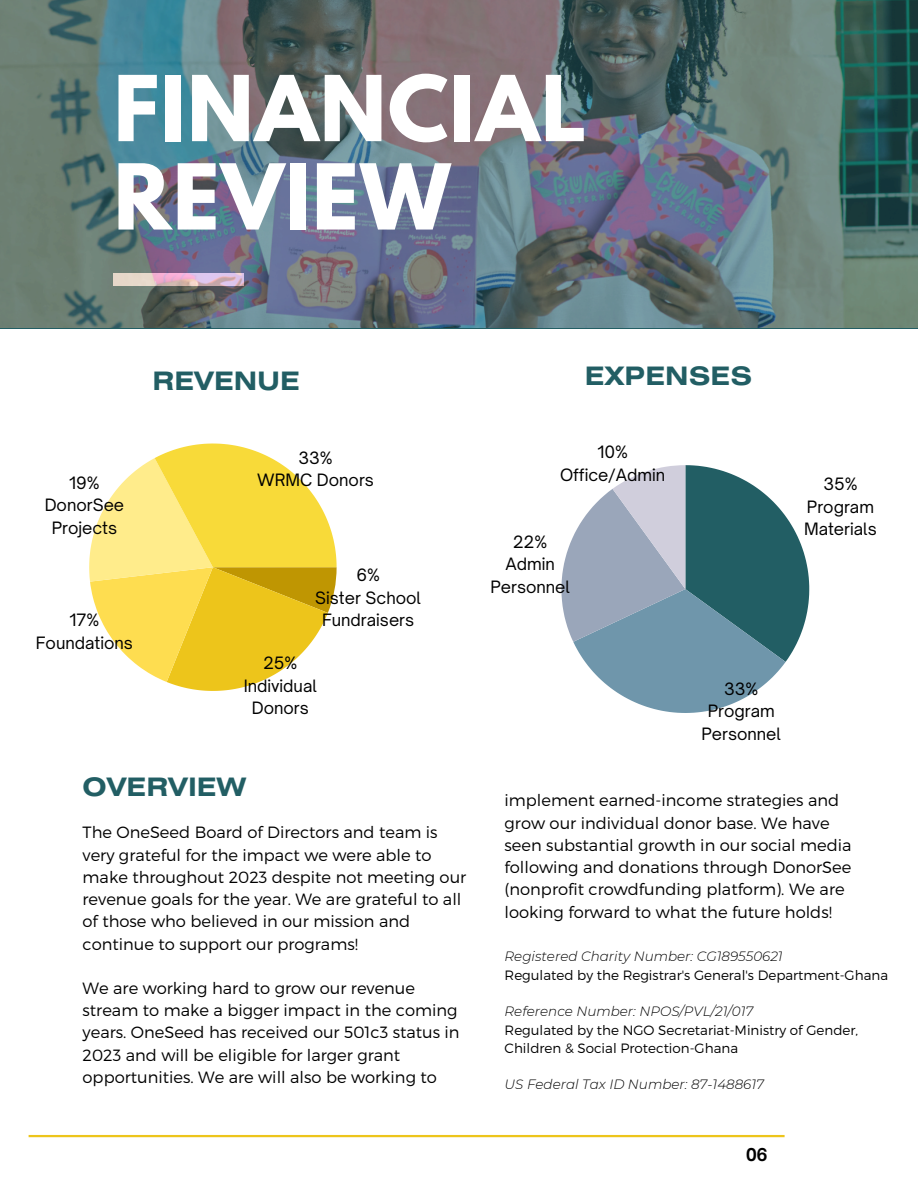
<style>
.page{position:relative;width:918px;height:1188px;background:#fff}
.page>*{position:absolute;margin:0;border:0;box-sizing:border-box;transform-origin:0 0}
.t1{font:700 93.45px/102.6px "League Spartan";letter-spacing:.02em;color:#fff}
.t2{font:700 80.4px/88.3px "League Spartan";letter-spacing:.02em;color:#fff}
.t3{font:700 25.35px "Helios Ext";color:#225e64}
.t4{font:700 16.95px "Open Sauce One";color:#000}
.t5{font:300 16.35px/22.2px "Montserrat";color:#000}
.t6{font:16.35px/22.5px "Open Sauce One";color:#000;text-align:center}
.t7{font:300 13.5px/18px "Montserrat";color:#000}
.t8{font:italic 300 13.5px "Montserrat";color:#000}
</style>
<div class="page">
<img style="left:0;top:0;width:918px;height:328px">
<svg style="left:89px;top:444px;width:248px;height:247px"></svg>
<svg style="left:561px;top:465px;width:248px;height:248px"></svg>
<hr style="left:29px;top:1135px;width:756px;height:2px;background:#edc51b">
<h1 class="t2" style="left:114px;top:75px;width:474px">FINANCIAL<br>REVIEW</h1>
<p class="t1" style="left:114px;top:75px;width:551px">FINANCIAL<br>REVIEW</p>
<h3 class="t6" style="left:45px;top:471px;width:81px">19%<br>DonorSee<br>Projects</h3>
<h4 class="t6" style="left:36px;top:609px;width:99px">17%<br>Foundations</h4>
<h4 class="t3" style="left:153px;top:371px;width:149px">REVENUE</h4>
<h4 class="t3" style="left:585px;top:367px;width:169px">EXPENSES</h4>
<h3 class="t6" style="left:257px;top:446px;width:118px">33%<br>WRMC Donors</h3>
<h4 class="t6" style="left:315px;top:564px;width:107px">6%<br>Sister School<br>Fundraisers</h4>
<h2 class="t6" style="left:244px;top:652px;width:75px">25%<br>Individual<br>Donors</h2>
<h4 class="t6" style="left:560px;top:441px;width:107px">10%<br>Office/Admin</h4>
<h4 class="t6" style="left:490px;top:530px;width:81px">22%<br>Admin<br>Personnel</h4>
<h4 class="t6" style="left:701px;top:677px;width:81px">33%<br>Program<br>Personnel</h4>
<h4 class="t6" style="left:804px;top:473px;width:74px">35%<br>Program<br>Materials</h4>
<p class="t3" style="left:83px;top:777px;width:165px">OVERVIEW</p>
<p class="t5" style="left:83px;top:821px;width:385px">The OneSeed Board of Directors and team is very grateful for the impact we were able to make throughout 2023 despite not meeting our revenue goals for the year. We are grateful to all of those who believed in our mission and continue to support our programs!</p>
<p class="t5" style="left:83px;top:976px;width:379px">We are working hard to grow our revenue stream to make a bigger impact in the coming years. OneSeed has received our 501c3 status in 2023 and will be eligible for larger grant opportunities. We are will also be working to</p>
<p class="t5" style="left:505px;top:789px;width:349px">implement earned-income strategies and grow our individual donor base. We have seen substantial growth in our social media following and donations through DonorSee (nonprofit crowdfunding platform). We are looking forward to what the future holds!</p>
<h4 class="t8" style="left:505px;top:948px;width:280px">Registered Charity Number: CG189550621</h4>
<h3 class="t7" style="left:505px;top:965px;width:385px">Regulated by the Registrar's General's Department-Ghana</h3>
<h4 class="t8" style="left:505px;top:1003px;width:250px">Reference Number: NPOS/PVL/21/017</h4>
<h4 class="t7" style="left:505px;top:1020px;width:355px">Regulated by the NGO Secretariat-Ministry of Gender,<br>Children &amp; Social Protection-Ghana</h4>
<h4 class="t8" style="left:505px;top:1076px;width:261px">US Federal Tax ID Number: 87-1488617</h4>
<p class="t4" style="left:746px;top:1144px;width:23px">06</p>
</div>
